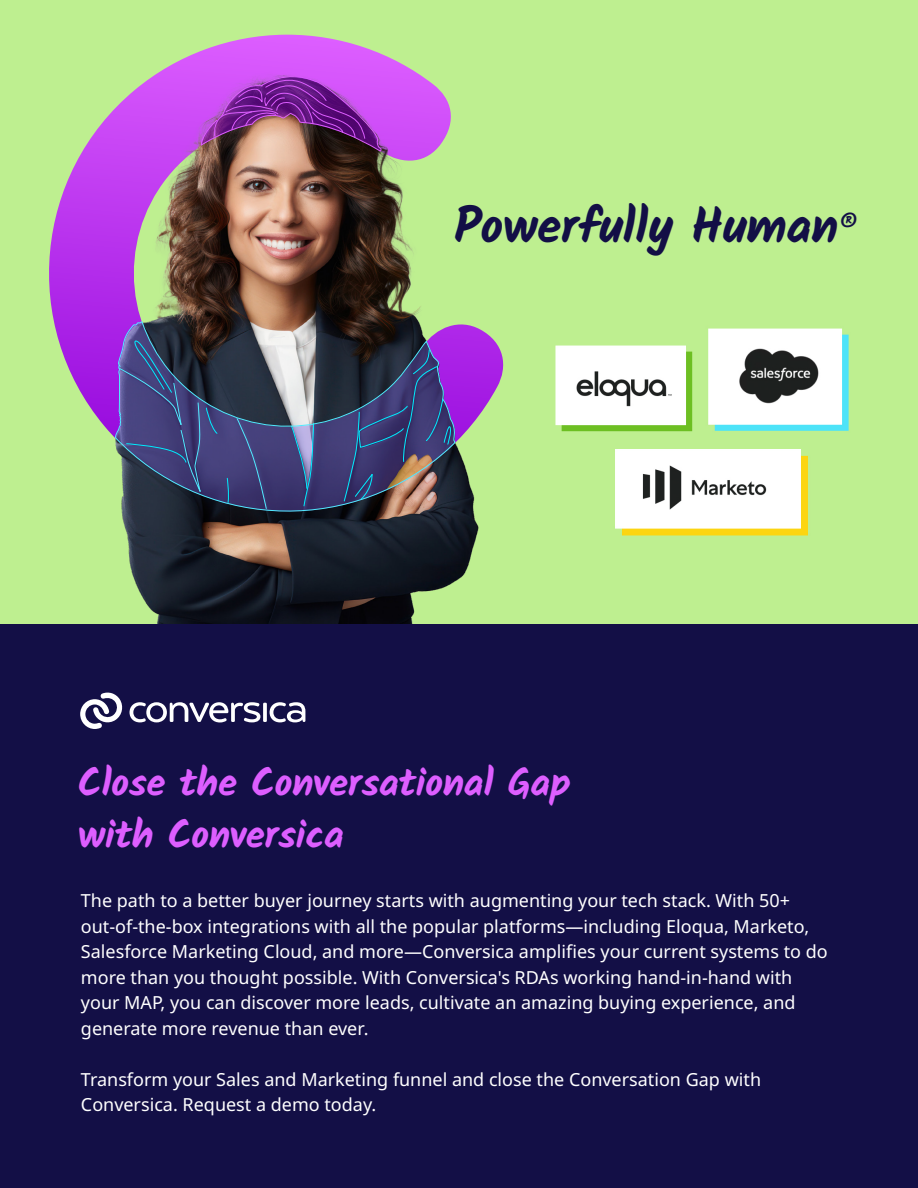
<style>
.page{position:relative;width:918px;height:1188px;background:#fff}
.page>*{position:absolute;margin:0;border:0;box-sizing:border-box;transform-origin:0 0}
.t1{font:700 49.5px "Kalam";letter-spacing:-.01em;color:#130f46}
.t2{font:700 39px/52.5px "Kalam";letter-spacing:-.01em;color:#dd5eff}
.t3{font:18px/25.5px "Noto Sans";color:#fff}
</style>
<div class="page">
<img style="left:0;top:0;width:918px;height:624px">
<img style="left:9px;top:45px;width:578px;height:579px">
<svg style="left:200px;top:69px;width:182px;height:84px;background:#9845a3"></svg>
<img style="left:115px;top:317px;width:341px;height:220px">
<div style="left:0;top:624px;width:918px;height:564px;background:#130f46"></div>
<svg style="left:80px;top:692px;width:43px;height:37px"></svg>
<svg style="left:130px;top:702px;width:130px;height:20px"></svg>
<svg style="left:263px;top:703px;width:4px;height:19px"></svg>
<svg style="left:270px;top:702px;width:35px;height:20px"></svg>
<h1 class="t1" style="left:454px;top:197px;width:407px">Powerfully Human<sup>®</sup></h1>
<h2 class="t2" style="left:78px;top:756px;width:495px">Close the Conversational Gap with Conversica</h2>
<p class="t3" style="left:81px;top:888px;width:748px">The path to a better buyer journey starts with augmenting your tech stack. With 50+ out-of-the-box integrations with all the popular platforms—including Eloqua, Marketo, Salesforce Marketing Cloud, and more—Conversica amplifies your current systems to do more than you thought possible. With Conversica's RDAs working hand-in-hand with your MAP, you can discover more leads, cultivate an amazing buying experience, and generate more revenue than ever.</p>
<p class="t3" style="left:81px;top:1067px;width:682px">Transform your Sales and Marketing funnel and close the Conversation Gap with<br>Conversica. Request a demo today.</p>
</div>
